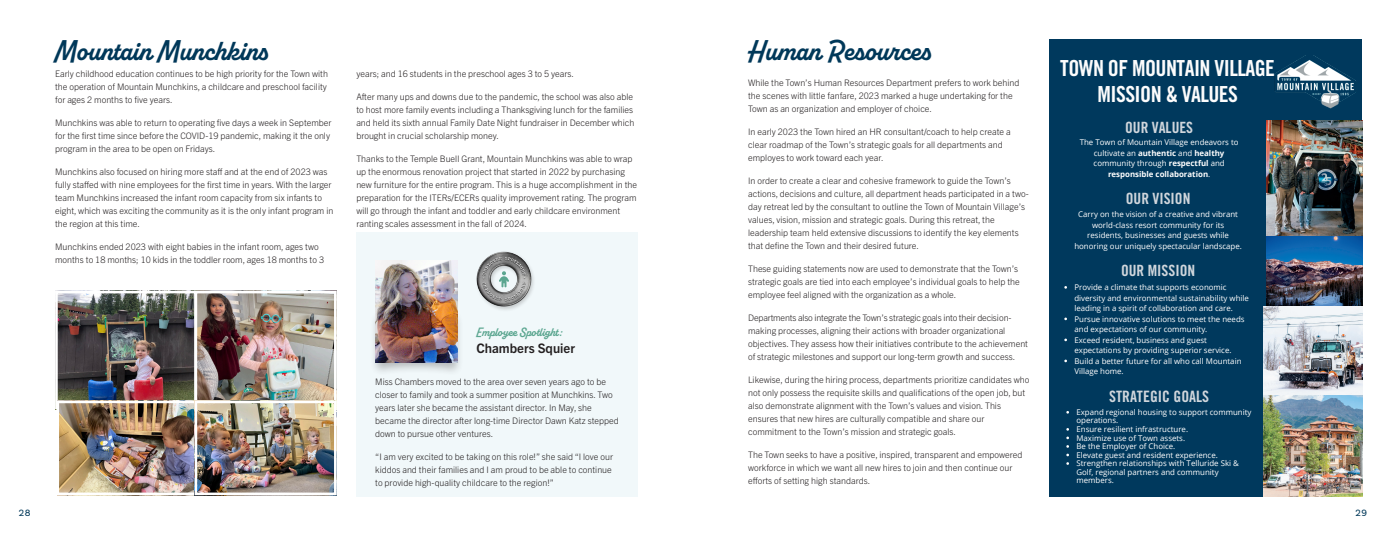
<style>
.page{position:relative;width:1386px;height:536px;background:#fff}
.page>*{position:absolute;margin:0;border:0;box-sizing:border-box;transform-origin:0 0}
.t1{font:700 28.88px "Alkaline";color:#003859}
.t2{font:22.14px/25.6px "Trade Gothic LT Std Bd Cn 20";letter-spacing:-.025em;color:#fcfcfc;text-align:center}
.t3{font:15.66px "Trade Gothic LT Std Bd Cn 20";color:#d0d6dc}
.t4{font:15.49px "Trade Gothic LT Std Bd Cn 20";color:#d0d6dc}
.t5{font:700 13.12px "Trade Gothic Next LT Pro";color:#231f20}
.t6{font:700 12.25px "Alkaline";color:#5ba690}
.t7{font:9.62px "Basic Sans";color:#003859}
.t8{font:300 8.92px/13.1px "Trade Gothic Next LT Pro";color:#231f20}
.t9{font:7.88px/10.5px "Open Sans";color:#fff;text-align:center}
.s1{font-weight:700}
</style>
<div class="page">
<img style="left:59px;top:295px;width:274px;height:105px">
<div style="left:55px;top:291px;width:142px;height:118px;border:3px solid #fff"></div>
<div style="left:195px;top:291px;width:142px;height:118px;border:3px solid #fff"></div>
<img style="left:60px;top:404px;width:134px;height:87px">
<div style="left:56px;top:400px;width:142px;height:95px;border:3px solid #fff"></div>
<img style="left:199px;top:404px;width:134px;height:87px">
<div style="left:195px;top:400px;width:142px;height:95px;border:3px solid #fff"></div>
<div style="left:356px;top:232px;width:282px;height:264px;background:#f1f8fa"></div>
<div style="left:475px;top:250px;width:61px;height:61px;background:#231f20;opacity:.2"></div>
<img style="left:476px;top:251px;width:56px;height:56px;border-radius:28px">
<div style="left:370px;top:309px;width:94px;height:66px;background:#231f20;opacity:.3"></div>
<img style="left:375px;top:260px;width:83px;height:103px">
<div style="left:1049px;top:39px;width:313px;height:457px;background:#00395d"></div>
<img style="left:1275px;top:56px;width:81px;height:53px">
<img style="left:1264px;top:306px;width:98px;height:190px">
<img style="left:1266px;top:121px;width:96px;height:185px">
<p class="t1" style="left:55px;top:33px;width:213px">Mountain Munchkins</p>
<p class="t8" style="left:55px;top:67px;width:274px;text-align:justify">Early childhood education continues to be high priority for the Town with the operation of Mountain Munchkins, a childcare and preschool facility for ages 2 months to five years.</p>
<p class="t8" style="left:55px;top:115px;width:278px">Munchkins was able to return to operating five days a week in September for the first time since before the COVID-19 pandemic, making it the only program in the area to be open on Fridays.</p>
<p class="t8" style="left:55px;top:164px;width:280px">Munchkins also focused on hiring more staff and at the end of 2023 was fully staffed with nine employees for the first time in years. With the larger team Munchkins increased the infant room capacity from six infants to eight, which was exciting the community as it is the only infant program in the region at this time.</p>
<p class="t8" style="left:55px;top:239px;width:270px">Munchkins ended 2023 with eight babies in the infant room, ages two months to 18 months; 10 kids in the toddler room, ages 18 months to 3</p>
<p class="t8" style="left:356px;top:67px;width:219px">years; and 16 students in the preschool ages 3 to 5 years.</p>
<p class="t8" style="left:356px;top:89px;width:280px">After many ups and downs due to the pandemic, the school was also able to host more family events including a Thanksgiving lunch for the families and held its sixth annual Family Date Night fundraiser in December which brought in crucial scholarship money.</p>
<p class="t8" style="left:356px;top:151px;width:282px">Thanks to the Temple Buell Grant, Mountain Munchkins was able to wrap up the enormous renovation project that started in 2022 by purchasing new furniture for the entire program. This is a huge accomplishment in the preparation for the ITERs/ECERs quality improvement rating. The program will go through the infant and toddler and early childcare environment ranting scales assessment in the fall of 2024.</p>
<p class="t6" style="left:476px;top:324px;width:87px">Employee Spotlight:</p>
<p class="t5" style="left:476px;top:339px;width:100px">Chambers Squier</p>
<p class="t8" style="left:375px;top:374px;width:245px">Miss Chambers moved to the area over seven years ago to be closer to family and took a summer position at Munchkins. Two years later she became the assistant director. In May, she became the director after long-time Director Dawn Katz stepped down to pursue other ventures.</p>
<p class="t8" style="left:375px;top:449px;width:239px">“I am very excited to be taking on this role!” she said “I love our kiddos and their families and I am proud to be able to continue to provide high-quality childcare to the region!”</p>
<p class="t1" style="left:748px;top:33px;width:183px">Human Resources</p>
<p class="t8" style="left:748px;top:75px;width:273px">While the Town’s Human Resources Department prefers to work behind the scenes with little fanfare, 2023 marked a huge undertaking for the<br>Town as an organization and employer of choice.</p>
<p class="t8" style="left:748px;top:124px;width:264px">In early 2023 the Town hired an HR consultant/coach to help create a clear roadmap of the Town’s strategic goals for all departments and employes to work toward each year.</p>
<p class="t8" style="left:748px;top:173px;width:282px">In order to create a clear and cohesive framework to guide the Town’s actions, decisions and culture, all department heads participated in a two&shy;day retreat led by the consultant to outline the Town of Mountain Village’s values, vision, mission and strategic goals. During this retreat, the leadership team held extensive discussions to identify the key elements that define the Town and their desired future.</p>
<p class="t8" style="left:748px;top:261px;width:273px">These guiding statements now are used to demonstrate that the Town’s strategic goals are tied into each employee’s individual goals to help the employee feel aligned with the organization as a whole.</p>
<p class="t8" style="left:748px;top:310px;width:281px">Departments also integrate the Town’s strategic goals into their decision&shy;making processes, aligning their actions with broader organizational objectives. They assess how their initiatives contribute to the achievement of strategic milestones and support our long-term growth and success.</p>
<p class="t8" style="left:748px;top:372px;width:283px">Likewise, during the hiring process, departments prioritize candidates who not only possess the requisite skills and qualifications of the open job, but also demonstrate alignment with the Town’s values and vision. This ensures that new hires are culturally compatible and share our commitment to the Town’s mission and strategic goals.</p>
<p class="t8" style="left:748px;top:447px;width:276px">The Town seeks to have a positive, inspired, transparent and empowered workforce in which we want all new hires to join and then continue our efforts of setting high standards.</p>
<p class="t2" style="left:1060px;top:55px;width:216px">TOWN OF MOUNTAIN VILLAGE<br>MISSION &amp; VALUES</p>
<p class="t4" style="left:1125px;top:118px;width:70px">OUR VALUES</p>
<p class="t9" style="left:1080px;top:137px;width:160px">The Town of Mountain Village endeavors to cultivate an <span class="s1">authentic</span> and <span class="s1">healthy </span>community through <span class="s1">respectful</span> and <span class="s1">responsible collaboration</span>.</p>
<p class="t4" style="left:1126px;top:189px;width:66px">OUR VISION</p>
<p class="t9" style="left:1074px;top:209px;width:169px">Carry on the vision of a creative and vibrant world-class resort community for its residents, businesses and guests while honoring our uniquely spectacular landscape.</p>
<p class="t4" style="left:1121px;top:261px;width:76px">OUR MISSION</p>
<p class="t9" style="left:1074px;top:281px;width:176px;text-align:left">Provide a climate that supports economic diversity and environmental sustainability while leading in a spirit of collaboration and care.<br>Pursue innovative solutions to meet the needs and expectations of our community.<br>Exceed resident, business and guest expectations by providing superior service.<br>Build a better future for all who call Mountain Village home.</p>
<p class="t3" style="left:1109px;top:386px;width:102px">STRATEGIC GOALS</p>
<p class="t9" style="left:1076px;top:407px;width:176px;line-height:8.5px;text-align:left">Expand regional housing to support community operations.<br>Ensure resilient infrastructure.<br>Maximize use of Town assets.<br>Be the Employer of Choice.<br>Elevate guest and resident experience.<br>Strengthen relationships with Telluride Ski &amp;<br>Golf, regional partners and community members.</p>
<p class="t7" style="left:19px;top:506px;width:13px">28</p>
<p class="t7" style="left:1356px;top:506px;width:13px">29</p>
</div>
